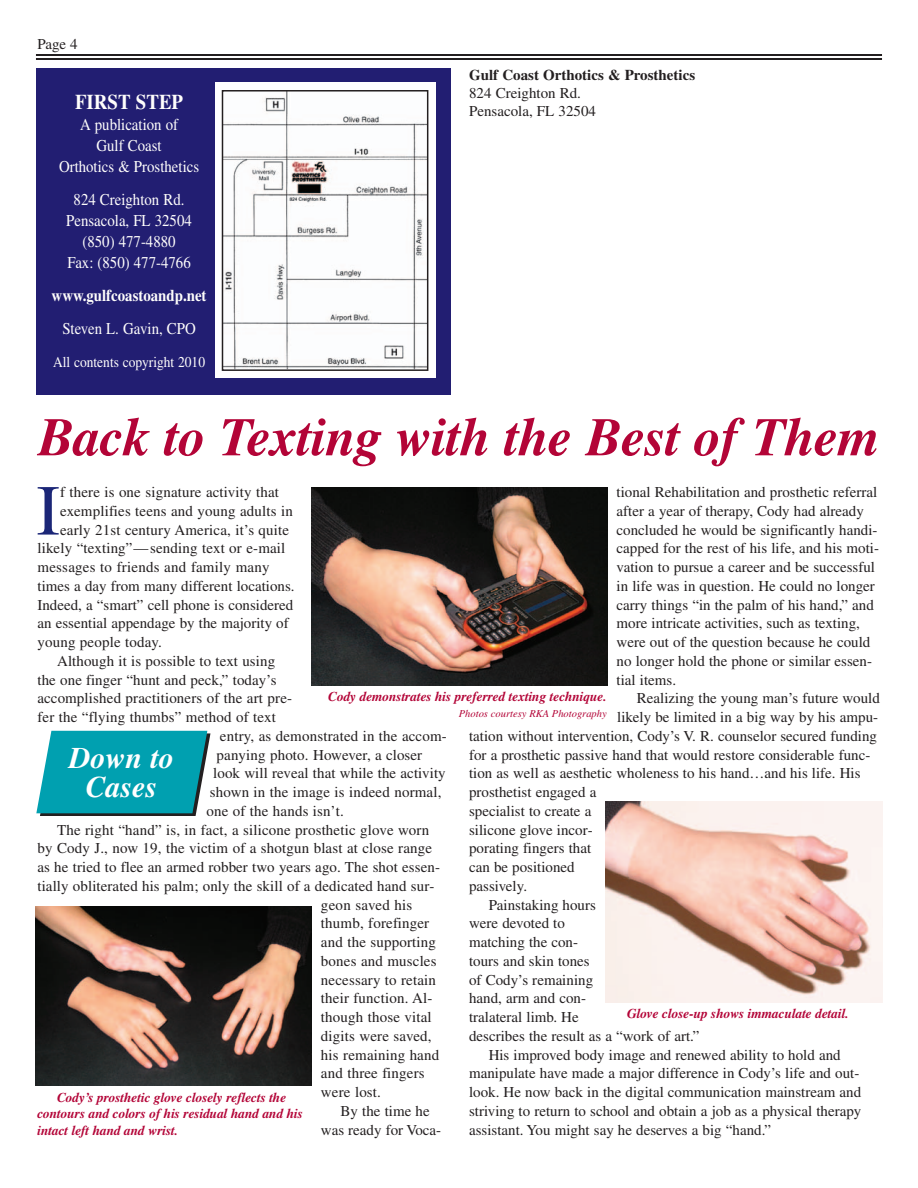
<style>
.page{position:relative;width:918px;height:1188px;background:#fff}
.page>*{position:absolute;margin:0;border:0;box-sizing:border-box;transform-origin:0 0}
.t1{font:71.55px "Times";color:#1b2677}
.t2{font:italic 700 54px "Times";letter-spacing:-.01em;color:#b30437}
.t3{font:italic 700 30px/28.5px "Times";color:#fff;text-align:center}
.t4{font:700 21px "Times";color:#fffefc;scale:.9 1}
.t5{font:16.5px/21px "Times";color:#fffefc;text-align:center;scale:.9 1}
.t6{font:700 16.5px "Times";color:#fffefc;scale:.9 1}
.t7{font:15px/18.8px "Times";color:#231f20}
.t8{font:700 15px "Times";color:#231f20}
.t9{font:15px "Times";color:#fffefc;scale:.9 1}
.t10{font:italic 700 13.5px/16.5px "Times";letter-spacing:-.01em;color:#b30437}
.t11{font:italic 10.5px "Times";color:#b30437}
</style>
<div class="page">
<hr style="left:36px;top:54px;width:846px;height:2px;background:#231f20">
<hr style="left:36px;top:58px;width:846px;height:2px;background:#231f20">
<img style="left:312px;top:487px;width:296px;height:198px">
<img style="left:36px;top:906px;width:276px;height:179px">
<img style="left:606px;top:801px;width:276px;height:201px">
<svg style="left:36px;top:731px;width:174px;height:85px;background:#17a1af"></svg>
<div style="left:36px;top:68px;width:414px;height:327px;background:#221e72"></div>
<div style="left:215px;top:83px;width:221px;height:295px;background:#fff"></div>
<img style="left:225px;top:93px;width:200px;height:275px">
<div style="left:222px;top:90px;width:206px;height:281px;border:2px solid #231f20"></div>
<p class="t7" style="left:37px;top:36px;width:42px">Page 4</p>
<h3 class="t4" style="left:75px;top:90px;width:122px">FIRST STEP</h3>
<p class="t5" style="left:59px;top:116px;width:157px">A publication of<br>Gulf Coast<br>Orthotics &amp; Prosthetics</p>
<p class="t5" style="left:66px;top:191px;width:141px">824 Creighton Rd.<br>Pensacola, FL 32504 (850) 477-4880<br>Fax: (850) 477-4766</p>
<p class="t6" style="left:52px;top:286px;width:174px">www.gulfcoastoandp.net</p>
<p class="t5" style="left:62px;top:320px;width:150px">Steven L. Gavin, CPO</p>
<p class="t9" style="left:53px;top:357px;width:170px">All contents copyright 2010</p>
<p class="t8" style="left:469px;top:66px;width:228px">Gulf Coast Orthotics &amp; Prosthetics</p>
<p class="t7" style="left:469px;top:85px;width:128px;line-height:18px">824 Creighton Rd.<br>Pensacola, FL 32504</p>
<h2 class="t2" style="left:38px;top:418px;width:843px">Back to Texting with the Best of Them</h2>
<h1 class="t1" style="left:36px;top:486px;width:25px">I</h1>
<p class="t7" style="left:60px;top:484px;width:220px">f there is one signature activity that</p>
<p class="t7" style="left:617px;top:484px;width:264px">tional Rehabilitation and prosthetic referral after a year of therapy, Cody had already concluded he would be significantly handi&shy;capped for the rest of his life, and his moti&shy;vation to pursue a career and be successful in life was in question. He could no longer carry things “in the palm of his hand,” and more intricate activities, such as texting, were out of the question because he could no longer hold the phone or similar essen&shy;tial items.</p>
<p class="t7" style="left:637px;top:691px;width:244px">Realizing the young man’s future would</p>
<p class="t7" style="left:617px;top:709px;width:262px">likely be limited in a big way by his ampu-</p>
<p class="t7" style="left:469px;top:728px;width:409px">tation without intervention, Cody’s V. R. counselor secured funding</p>
<p class="t7" style="left:469px;top:747px;width:403px">for a prosthetic passive hand that would restore considerable func-</p>
<p class="t7" style="left:469px;top:766px;width:393px">tion as well as aesthetic wholeness to his hand…and his life. His</p>
<p class="t7" style="left:469px;top:784px;width:129px">prosthetist engaged a</p>
<p class="t7" style="left:469px;top:803px;width:124px">specialist to create a</p>
<p class="t7" style="left:469px;top:822px;width:125px">silicone glove incor-</p>
<p class="t7" style="left:469px;top:841px;width:124px">porating fingers that</p>
<p class="t7" style="left:469px;top:859px;width:107px">can be positioned</p>
<p class="t7" style="left:469px;top:878px;width:60px">passively.</p>
<p class="t7" style="left:489px;top:897px;width:109px">Painstaking hours</p>
<p class="t7" style="left:469px;top:916px;width:97px">were devoted to</p>
<p class="t7" style="left:469px;top:934px;width:111px">matching the con-</p>
<p class="t7" style="left:469px;top:953px;width:122px">tours and skin tones</p>
<p class="t7" style="left:469px;top:972px;width:126px">of Cody’s remaining</p>
<p class="t7" style="left:469px;top:991px;width:118px">hand, arm and con-</p>
<p class="t7" style="left:469px;top:1009px;width:111px">tralateral limb. He</p>
<p class="t7" style="left:469px;top:1028px;width:232px">describes the result as a “work of art.”</p>
<p class="t7" style="left:489px;top:1047px;width:354px">His improved body image and renewed ability to hold and</p>
<p class="t7" style="left:469px;top:1066px;width:392px">manipulate have made a major difference in Cody’s life and out-</p>
<p class="t7" style="left:469px;top:1084px;width:394px">look. He now back in the digital communication mainstream and</p>
<p class="t7" style="left:469px;top:1103px;width:394px">striving to return to school and obtain a job as a physical therapy</p>
<p class="t7" style="left:469px;top:1122px;width:304px">assistant. You might say he deserves a big “hand.”</p>
<p class="t7" style="left:60px;top:503px;width:234px">exemplifies teens and young adults in</p>
<p class="t7" style="left:60px;top:522px;width:231px">early 21st century America, it’s quite</p>
<p class="t7" style="left:37px;top:540px;width:250px">likely “texting”—sending text or e-mail</p>
<p class="t7" style="left:37px;top:559px;width:234px">messages to friends and family many</p>
<p class="t7" style="left:37px;top:578px;width:259px">times a day from many different locations.</p>
<p class="t7" style="left:37px;top:597px;width:257px">Indeed, a “smart” cell phone is considered</p>
<p class="t7" style="left:37px;top:615px;width:253px">an essential appendage by the majority of</p>
<p class="t7" style="left:37px;top:634px;width:126px">young people today.</p>
<p class="t7" style="left:57px;top:653px;width:220px">Although it is possible to text using</p>
<p class="t7" style="left:37px;top:672px;width:241px">the one finger “hunt and peck,” today’s</p>
<p class="t7" style="left:37px;top:690px;width:256px">accomplished practitioners of the art pre-</p>
<p class="t7" style="left:37px;top:709px;width:240px">fer the “flying thumbs” method of text</p>
<p class="t7" style="left:220px;top:728px;width:228px">entry, as demonstrated in the accom-</p>
<p class="t7" style="left:217px;top:747px;width:207px">panying photo. However, a closer</p>
<p class="t7" style="left:213px;top:765px;width:234px">look will reveal that while the activity</p>
<p class="t7" style="left:210px;top:784px;width:233px">shown in the image is indeed normal,</p>
<p class="t7" style="left:206px;top:803px;width:139px">one of the hands isn’t.</p>
<p class="t7" style="left:57px;top:822px;width:374px">The right “hand” is, in fact, a silicone prosthetic glove worn</p>
<p class="t7" style="left:37px;top:840px;width:396px">by Cody J., now 19, the victim of a shotgun blast at close range</p>
<p class="t7" style="left:37px;top:859px;width:404px">as he tried to flee an armed robber two years ago. The shot essen-</p>
<p class="t7" style="left:37px;top:878px;width:399px">tially obliterated his palm; only the skill of a dedicated hand sur-</p>
<p class="t7" style="left:321px;top:897px;width:93px">geon saved his</p>
<p class="t7" style="left:321px;top:915px;width:110px">thumb, forefinger</p>
<p class="t7" style="left:321px;top:934px;width:116px">and the supporting</p>
<p class="t7" style="left:321px;top:953px;width:117px">bones and muscles</p>
<p class="t7" style="left:321px;top:972px;width:117px">necessary to retain</p>
<p class="t7" style="left:321px;top:990px;width:113px">their function. Al-</p>
<p class="t7" style="left:321px;top:1009px;width:112px">though those vital</p>
<p class="t7" style="left:321px;top:1028px;width:112px">digits were saved,</p>
<p class="t7" style="left:321px;top:1047px;width:120px">his remaining hand</p>
<p class="t7" style="left:321px;top:1065px;width:105px">and three fingers</p>
<p class="t7" style="left:321px;top:1084px;width:62px">were lost.</p>
<p class="t7" style="left:341px;top:1103px;width:91px">By the time he</p>
<p class="t7" style="left:321px;top:1122px;width:122px">was ready for Voca-</p>
<p class="t10" style="left:328px;top:689px;width:280px">Cody demonstrates his preferred texting technique.</p>
<p class="t11" style="left:459px;top:710px;width:149px">Photos courtesy RKA Photography</p>
<h3 class="t3" style="left:69px;top:746px;width:106px">Down to<br>Cases</h3>
<p class="t10" style="left:627px;top:1007px;width:223px">Glove close-up shows immaculate detail.</p>
<p class="t10" style="left:37px;top:1090px;width:267px;text-indent:20px">Cody’s prosthetic glove closely reflects the contours and colors of his residual hand and his intact left hand and wrist.</p>
</div>
